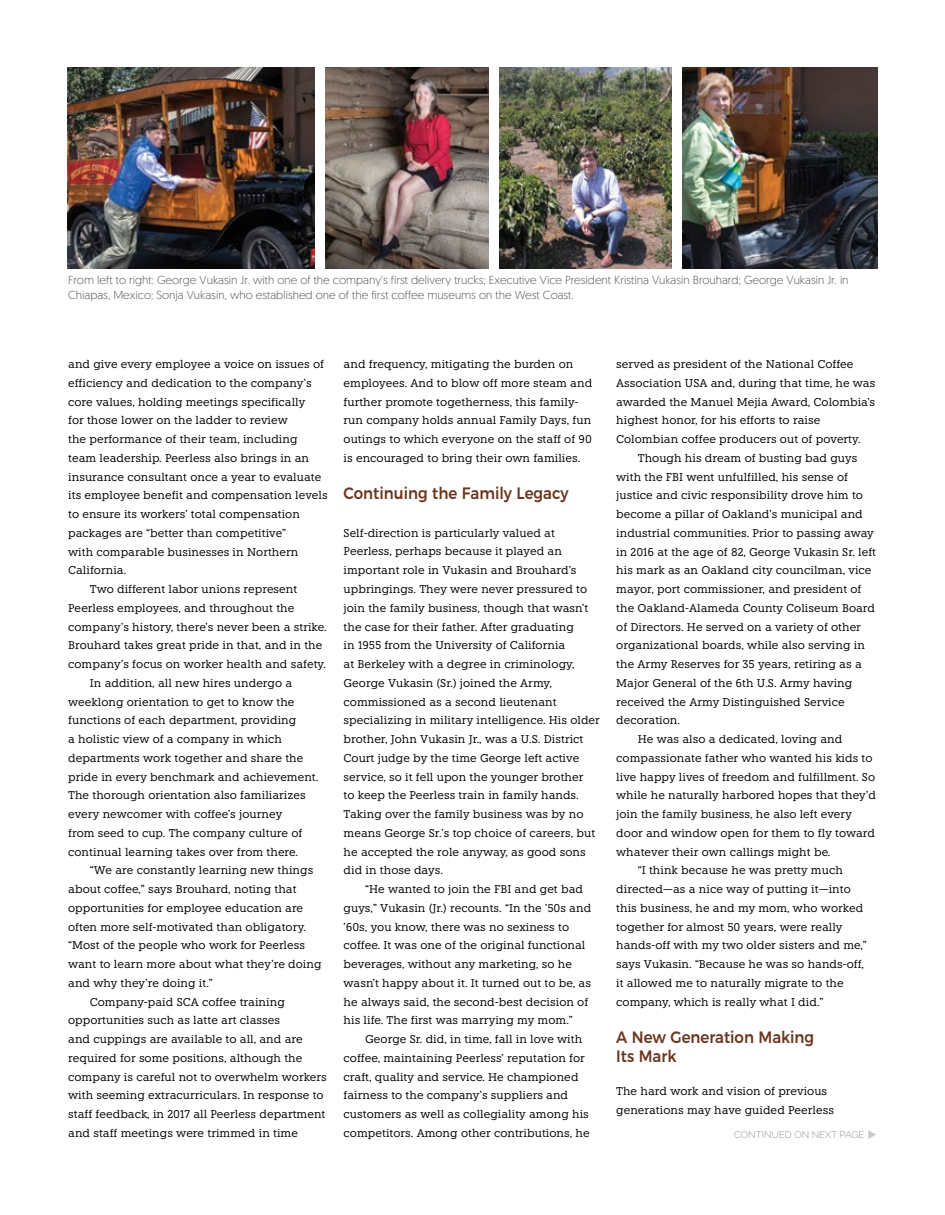
<style>
.page{position:relative;width:945px;height:1215px;background:#fff}
.page>*{position:absolute;margin:0;border:0;box-sizing:border-box;transform-origin:0 0}
.t1{font:500 16.5px/18.8px "Montserrat";color:#6a361f;scale:.91 1}
.t2{font:300 11.7px/15.8px "Geomanist";color:#58595b}
.t3{font:11.25px/18.8px "Knile";color:#000}
.t4{font:300 9.75px "Raleway";color:#939598}
</style>
<div class="page">
<svg style="left:868px;top:1130px;width:8px;height:9px"></svg>
<img style="left:67px;top:68px;width:248px;height:200px">
<img style="left:683px;top:68px;width:195px;height:200px">
<img style="left:325px;top:68px;width:163px;height:200px">
<img style="left:499px;top:68px;width:173px;height:200px">
<p class="t2" style="left:68px;top:271px;width:782px">From left to right: George Vukasin Jr. with one of the company’s first delivery trucks; Executive Vice President Kristina Vukasin Brouhard; George Vukasin Jr. in<br>Chiapas, Mexico; Sonja Vukasin, who established one of the first coffee museums on the West Coast.</p>
<p class="t3" style="left:68px;top:355px;width:257px">and give every employee a voice on issues of</p>
<p class="t3" style="left:68px;top:373px;width:245px">efficiency and dedication to the company’s</p>
<p class="t3" style="left:68px;top:392px;width:239px">core values, holding meetings specifically</p>
<p class="t3" style="left:68px;top:411px;width:221px">for those lower on the ladder to review</p>
<p class="t3" style="left:68px;top:430px;width:231px">the performance of their team, including</p>
<p class="t3" style="left:68px;top:448px;width:242px">team leadership. Peerless also brings in an</p>
<p class="t3" style="left:68px;top:467px;width:255px">insurance consultant once a year to evaluate</p>
<p class="t3" style="left:68px;top:486px;width:261px">its employee benefit and compensation levels</p>
<p class="t3" style="left:68px;top:505px;width:233px">to ensure its workers’ total compensation</p>
<p class="t3" style="left:68px;top:523px;width:219px">packages are “better than competitive”</p>
<p class="t3" style="left:68px;top:542px;width:232px">with comparable businesses in Northern</p>
<p class="t3" style="left:68px;top:561px;width:60px">California.</p>
<p class="t3" style="left:90px;top:580px;width:209px">Two different labor unions represent</p>
<p class="t3" style="left:68px;top:598px;width:228px">Peerless employees, and throughout the</p>
<p class="t3" style="left:68px;top:617px;width:260px">company’s history, there’s never been a strike.</p>
<p class="t3" style="left:68px;top:636px;width:256px">Brouhard takes great pride in that, and in the</p>
<p class="t3" style="left:68px;top:655px;width:259px">company’s focus on worker health and safety.</p>
<p class="t3" style="left:90px;top:673px;width:204px">In addition, all new hires undergo a</p>
<p class="t3" style="left:68px;top:692px;width:228px">weeklong orientation to get to know the</p>
<p class="t3" style="left:68px;top:711px;width:230px">functions of each department, providing</p>
<p class="t3" style="left:68px;top:730px;width:215px">a holistic view of a company in which</p>
<p class="t3" style="left:68px;top:748px;width:237px">departments work together and share the</p>
<p class="t3" style="left:68px;top:767px;width:252px">pride in every benchmark and achievement.</p>
<p class="t3" style="left:68px;top:786px;width:239px">The thorough orientation also familiarizes</p>
<p class="t3" style="left:68px;top:805px;width:216px">every newcomer with coffee’s journey</p>
<p class="t3" style="left:68px;top:823px;width:236px">from seed to cup. The company culture of</p>
<p class="t3" style="left:68px;top:842px;width:231px">continual learning takes over from there.</p>
<p class="t3" style="left:90px;top:861px;width:225px">“We are constantly learning new things</p>
<p class="t3" style="left:68px;top:880px;width:230px">about coffee,” says Brouhard, noting that</p>
<p class="t3" style="left:68px;top:898px;width:237px">opportunities for employee education are</p>
<p class="t3" style="left:68px;top:917px;width:239px">often more self-motivated than obligatory.</p>
<p class="t3" style="left:68px;top:936px;width:238px">“Most of the people who work for Peerless</p>
<p class="t3" style="left:68px;top:955px;width:255px">want to learn more about what they’re doing</p>
<p class="t3" style="left:68px;top:973px;width:146px">and why they’re doing it.”</p>
<p class="t3" style="left:90px;top:992px;width:197px">Company-paid SCA coffee training</p>
<p class="t3" style="left:68px;top:1011px;width:213px">opportunities such as latte art classes</p>
<p class="t3" style="left:68px;top:1030px;width:236px">and cuppings are available to all, and are</p>
<p class="t3" style="left:68px;top:1048px;width:236px">required for some positions, although the</p>
<p class="t3" style="left:68px;top:1067px;width:260px">company is careful not to overwhelm workers</p>
<p class="t3" style="left:68px;top:1086px;width:257px">with seeming extracurriculars. In response to</p>
<p class="t3" style="left:68px;top:1105px;width:259px">staff feedback, in 2017 all Peerless department</p>
<p class="t3" style="left:68px;top:1123px;width:231px">and staff meetings were trimmed in time</p>
<p class="t3" style="left:344px;top:355px;width:250px">and frequency, mitigating the burden on employees. And to blow off more steam and further promote togetherness, this family&shy;run company holds annual Family Days, fun outings to which everyone on the staff of 90 is encouraged to bring their own families.</p>
<h1 class="t1" style="left:344px;top:483px;width:249px">Continuing the Family Legacy</h1>
<p class="t3" style="left:344px;top:523px;width:258px">Self-direction is particularly valued at Peerless, perhaps because it played an important role in Vukasin and Brouhard’s upbringings. They were never pressured to join the family business, though that wasn’t the case for their father. After graduating<br>in 1955 from the University of California<br>at Berkeley with a degree in criminology, George Vukasin (Sr.) joined the Army, commissioned as a second lieutenant specializing in military intelligence. His older brother, John Vukasin Jr., was a U.S. District Court judge by the time George left active service, so it fell upon the younger brother<br>to keep the Peerless train in family hands.<br>Taking over the family business was by no means George Sr.’s top choice of careers, but he accepted the role anyway, as good sons did in those days.</p>
<p class="t3" style="left:344px;top:880px;width:249px;text-indent:22px">“He wanted to join the FBI and get bad guys,” Vukasin (Jr.) recounts. “In the ’50s and ’60s, you know, there was no sexiness to coffee. It was one of the original functional beverages, without any marketing, so he wasn’t happy about it. It turned out to be, as he always said, the second-best decision of his life. The first was marrying my mom.”</p>
<p class="t3" style="left:344px;top:1030px;width:248px;text-indent:22px">George Sr. did, in time, fall in love with coffee, maintaining Peerless’ reputation for craft, quality and service. He championed fairness to the company’s suppliers and customers as well as collegiality among his competitors. Among other contributions, he</p>
<p class="t3" style="left:616px;top:355px;width:239px">served as president of the National Coffee</p>
<p class="t3" style="left:616px;top:373px;width:261px">Association USA and, during that time, he was</p>
<p class="t3" style="left:616px;top:392px;width:261px">awarded the Manuel Mejía Award, Colombia’s</p>
<p class="t3" style="left:616px;top:411px;width:206px">highest honor, for his efforts to raise</p>
<p class="t3" style="left:616px;top:430px;width:246px">Colombian coffee producers out of poverty.</p>
<p class="t3" style="left:638px;top:448px;width:221px">Though his dream of busting bad guys</p>
<p class="t3" style="left:616px;top:467px;width:233px">with the FBI went unfulfilled, his sense of</p>
<p class="t3" style="left:616px;top:486px;width:248px">justice and civic responsibility drove him to</p>
<p class="t3" style="left:616px;top:505px;width:248px">become a pillar of Oakland’s municipal and</p>
<p class="t3" style="left:616px;top:523px;width:259px">industrial communities. Prior to passing away</p>
<p class="t3" style="left:616px;top:542px;width:261px">in 2016 at the age of 82, George Vukasin Sr. left</p>
<p class="t3" style="left:616px;top:561px;width:257px">his mark as an Oakland city councilman, vice</p>
<p class="t3" style="left:616px;top:580px;width:247px">mayor, port commissioner, and president of</p>
<p class="t3" style="left:616px;top:598px;width:260px">the Oakland-Alameda County Coliseum Board</p>
<p class="t3" style="left:616px;top:617px;width:246px">of Directors. He served on a variety of other</p>
<p class="t3" style="left:616px;top:636px;width:250px">organizational boards, while also serving in</p>
<p class="t3" style="left:616px;top:655px;width:247px">the Army Reserves for 35 years, retiring as a</p>
<p class="t3" style="left:616px;top:674px;width:238px">Major General of the 6th U.S. Army having</p>
<p class="t3" style="left:616px;top:692px;width:230px">received the Army Distinguished Service</p>
<p class="t3" style="left:616px;top:711px;width:65px">decoration.</p>
<p class="t3" style="left:638px;top:730px;width:206px">He was also a dedicated, loving and</p>
<p class="t3" style="left:616px;top:749px;width:258px">compassionate father who wanted his kids to</p>
<p class="t3" style="left:616px;top:767px;width:260px">live happy lives of freedom and fulfillment. So</p>
<p class="t3" style="left:616px;top:786px;width:261px">while he naturally harbored hopes that they’d</p>
<p class="t3" style="left:616px;top:805px;width:237px">join the family business, he also left every</p>
<p class="t3" style="left:616px;top:824px;width:260px">door and window open for them to fly toward</p>
<p class="t3" style="left:616px;top:842px;width:216px">whatever their own callings might be.</p>
<p class="t3" style="left:638px;top:861px;width:207px">“I think because he was pretty much</p>
<p class="t3" style="left:616px;top:880px;width:236px">directed—as a nice way of putting it—into</p>
<p class="t3" style="left:616px;top:899px;width:249px">this business, he and my mom, who worked</p>
<p class="t3" style="left:616px;top:917px;width:228px">together for almost 50 years, were really</p>
<p class="t3" style="left:616px;top:936px;width:252px">hands-off with my two older sisters and me,”</p>
<p class="t3" style="left:616px;top:955px;width:249px">says Vukasin. “Because he was so hands-off,</p>
<p class="t3" style="left:616px;top:974px;width:229px">it allowed me to naturally migrate to the</p>
<p class="t3" style="left:616px;top:992px;width:209px">company, which is really what I did.”</p>
<h1 class="t1" style="left:616px;top:1026px;width:219px">A New Generation Making<br>Its Mark</h1>
<p class="t3" style="left:616px;top:1082px;width:219px">The hard work and vision of previous generations may have guided Peerless</p>
<p class="t4" style="left:734px;top:1129px;width:132px">CONTINUED ON NEXT PAGE</p>
</div>
